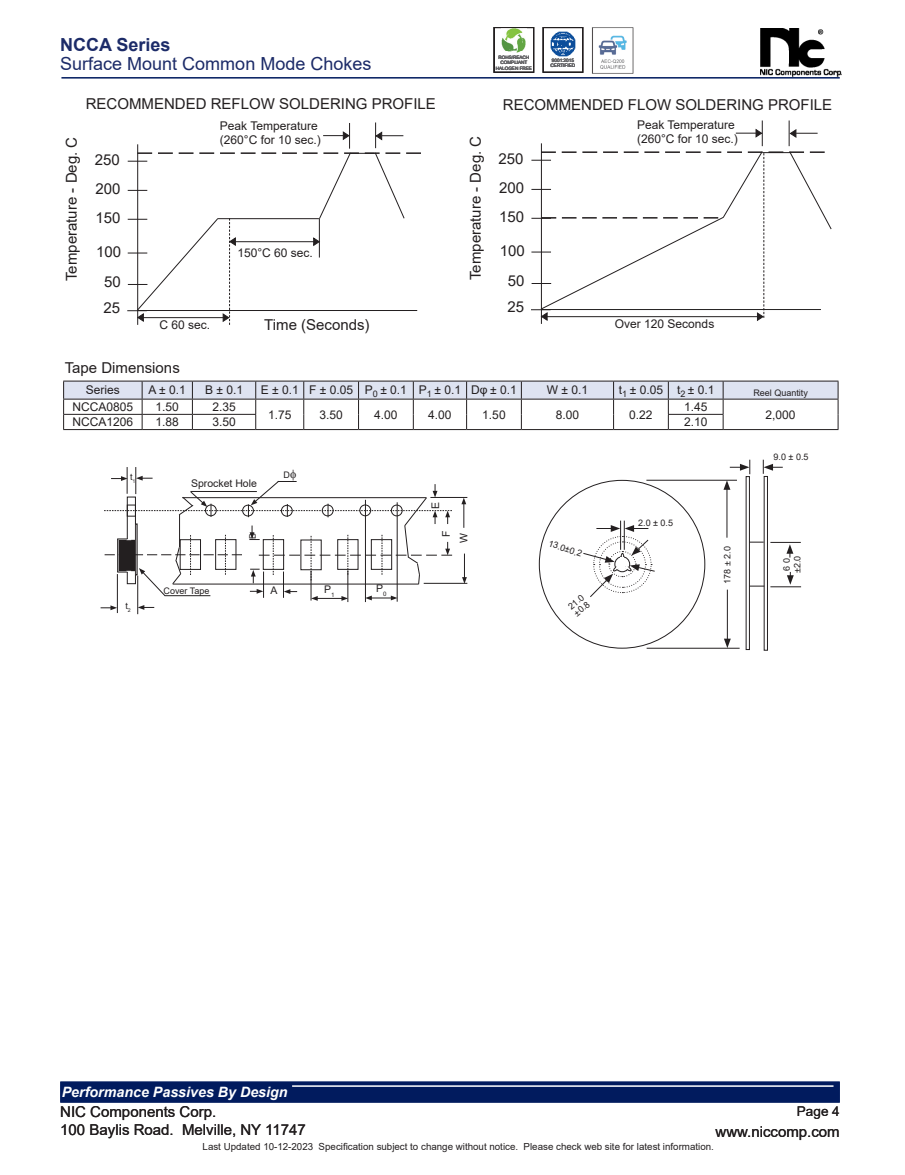
<style>
.page{position:relative;width:905px;height:1175px;background:#fff}
.page>*{position:absolute;margin:0;border:0;box-sizing:border-box;transform-origin:0 0}
.t1{font:18px "Arial";color:#1c2b68}
.t2{font:700 18px "Arial";color:#1c2b68}
.Subhead_1{font:15px/18px "Arial";color:#231f20}
.t3{font:italic 700 14.25px "Arial";color:#fff}
.t4{font:13.5px "Arial";color:#231f20}
.Subhead_1-2{font:12px "Arial";color:#231f20}
.Subhead_2{font:10.5px "Arial";color:#231f20}
.t5{font:9.75px "Arial";color:#231f20}
.Subhead_3{font:9px "Arial";color:#231f20}
.Subhead_2-2{font:9px "Arial";color:#231f20}
.t6{font:4.65px/5.6px "Arial";color:#636366;text-align:center}
</style>
<div class="page">
<div style="left:60px;top:1081px;width:779px;height:21px;background:#011b5e"></div>
<hr style="left:292px;top:1085px;width:541px;height:1px;background:#fff">
<img style="left:760px;top:28px;width:81px;height:48px">
<img style="left:501px;top:30px;width:25px;height:23px">
<img style="left:550px;top:32px;width:25px;height:25px">
<svg style="left:508px;top:29px;width:12px;height:1px"></svg>
<div style="left:494px;top:27px;width:40px;height:46px;border:1px solid #231f20"></div>
<div style="left:543px;top:27px;width:40px;height:46px;border:1px solid #231f20"></div>
<hr style="left:61px;top:77px;width:778px;height:2px;background:#011b5e">
<img style="left:592px;top:27px;width:42px;height:47px">
<svg style="left:749px;top:542px;width:14px;height:1px"></svg>
<svg style="left:749px;top:585px;width:15px;height:1px"></svg>
<hr style="left:770px;top:586px;width:31px;height:1px;background:#231f20">
<hr style="left:770px;top:542px;width:30px;height:1px;background:#231f20">
<hr style="left:620px;top:520px;width:1px;height:30px;background:#231f20">
<hr style="left:624px;top:520px;width:1px;height:30px;background:#231f20">
<hr style="left:646px;top:480px;width:91px;height:1px;background:#231f20">
<hr style="left:646px;top:648px;width:93px;height:1px;background:#231f20">
<hr style="left:727px;top:589px;width:1px;height:52px;background:#231f20">
<svg style="left:724px;top:638px;width:6px;height:10px"></svg>
<hr style="left:726px;top:487px;width:1px;height:50px;background:#231f20">
<svg style="left:723px;top:480px;width:7px;height:10px"></svg>
<svg style="left:786px;top:544px;width:7px;height:13px"></svg>
<svg style="left:787px;top:572px;width:6px;height:12px"></svg>
<svg style="left:763px;top:460px;width:19px;height:14px"></svg>
<svg style="left:729px;top:460px;width:21px;height:14px"></svg>
<svg style="left:583px;top:525px;width:72px;height:72px"></svg>
<hr style="left:423px;top:583px;width:44px;height:1px;background:#231f20">
<hr style="left:430px;top:497px;width:37px;height:1px;background:#231f20">
<hr style="left:137px;top:575px;width:1px;height:39px;background:#231f20">
<hr style="left:117px;top:574px;width:1px;height:39px;background:#231f20">
<svg style="left:461px;top:498px;width:5px;height:30px"></svg>
<svg style="left:462px;top:553px;width:5px;height:31px"></svg>
<svg style="left:63px;top:381px;width:775px;height:48px"></svg>
<hr style="left:63px;top:429px;width:79px;height:1px;background:#231f20">
<hr style="left:142px;top:429px;width:50px;height:1px;background:#231f20">
<hr style="left:192px;top:429px;width:64px;height:1px;background:#231f20">
<hr style="left:256px;top:429px;width:48px;height:1px;background:#231f20">
<hr style="left:304px;top:429px;width:54px;height:1px;background:#231f20">
<hr style="left:358px;top:429px;width:55px;height:1px;background:#231f20">
<hr style="left:413px;top:429px;width:53px;height:1px;background:#231f20">
<hr style="left:466px;top:429px;width:55px;height:1px;background:#231f20">
<hr style="left:521px;top:429px;width:92px;height:1px;background:#231f20">
<hr style="left:613px;top:429px;width:55px;height:1px;background:#231f20">
<hr style="left:668px;top:429px;width:55px;height:1px;background:#231f20">
<hr style="left:723px;top:429px;width:115px;height:1px;background:#231f20">
<svg style="left:127px;top:122px;width:294px;height:203px"></svg>
<hr style="left:541px;top:143px;width:1px;height:181px;background:#231f20">
<svg style="left:531px;top:120px;width:301px;height:202px"></svg>
<svg style="left:101px;top:467px;width:351px;height:143px"></svg>
<h1 class="t2" style="left:60px;top:32px;width:112px">NCCA Series</h1>
<h1 class="t1" style="left:60px;top:52px;width:313px">Surface Mount Common Mode Chokes</h1>
<p class="t6" style="left:496px;top:54px;width:38px">ROHS/REACH<br>COMPLIANT<br>HALOGEN FREE</p>
<p class="t6" style="left:550px;top:57px;width:26px;text-align:left">9001:2015<br>CERTIFIED</p>
<p class="Subhead_1" style="left:86px;top:95px;width:352px">RECOMMENDED REFLOW SOLDERING PROFILE</p>
<p class="Subhead_1" style="left:503px;top:95px;width:331px">RECOMMENDED FLOW SOLDERING PROFILE</p>
<p class="Subhead_1" style="left:63px;top:281px;width:146px;rotate:-90deg">Temperature - Deg. C</p>
<p class="Subhead_1" style="left:95px;top:150px;width:27px">250</p>
<p class="Subhead_1" style="left:95px;top:180px;width:27px">200</p>
<p class="Subhead_1" style="left:95px;top:209px;width:27px">150</p>
<p class="Subhead_1" style="left:96px;top:243px;width:27px">100</p>
<p class="Subhead_1" style="left:104px;top:272px;width:18px">50</p>
<p class="Subhead_1-2" style="left:220px;top:117px;width:99px">Peak Temperature</p>
<p class="Subhead_1-2" style="left:220px;top:132px;width:102px">(260°C for 10 sec.)</p>
<p class="Subhead_1-2" style="left:237px;top:245px;width:77px">150°C 60 sec.</p>
<p class="Subhead_1" style="left:466px;top:280px;width:146px;rotate:-90deg">Temperature - Deg. C</p>
<p class="Subhead_1" style="left:498px;top:149px;width:27px">250</p>
<p class="Subhead_1" style="left:499px;top:179px;width:27px">200</p>
<p class="Subhead_1" style="left:499px;top:208px;width:27px">150</p>
<p class="Subhead_1" style="left:500px;top:242px;width:27px">100</p>
<p class="Subhead_1" style="left:508px;top:271px;width:18px">50</p>
<p class="Subhead_1-2" style="left:637px;top:116px;width:99px">Peak Temperature</p>
<p class="Subhead_1-2" style="left:637px;top:131px;width:102px">(260°C for 10 sec.)</p>
<p class="Subhead_1" style="left:104px;top:299px;width:18px">25</p>
<p class="Subhead_1" style="left:507px;top:298px;width:18px">25</p>
<p class="Subhead_1-2" style="left:159px;top:317px;width:52px">C 60 sec.</p>
<p class="Subhead_1" style="left:264px;top:315px;width:107px">Time (Seconds)</p>
<p class="Subhead_1-2" style="left:615px;top:316px;width:101px">Over 120 Seconds</p>
<p class="Subhead_1" style="left:65px;top:359px;width:117px">Tape Dimensions</p>
<p class="Subhead_1-2" style="left:86px;top:382px;width:36px">Series</p>
<p class="Subhead_1-2" style="left:149px;top:382px;width:39px">A ± 0.1</p>
<p class="Subhead_1-2" style="left:205px;top:382px;width:39px">B ± 0.1</p>
<p class="Subhead_1-2" style="left:261px;top:382px;width:39px">E ± 0.1</p>
<p class="Subhead_1-2" style="left:309px;top:382px;width:45px">F ± 0.05</p>
<p class="Subhead_1-2" style="left:365px;top:382px;width:44px">P<sub>0</sub> ± 0.1</p>
<p class="Subhead_1-2" style="left:419px;top:382px;width:44px">P<sub>1</sub> ± 0.1</p>
<p class="Subhead_1-2" style="left:471px;top:382px;width:47px">Dφ ± 0.1</p>
<p class="Subhead_1-2" style="left:547px;top:382px;width:43px">W ± 0.1</p>
<p class="Subhead_1-2" style="left:619px;top:382px;width:46px">t<sub>1</sub> ± 0.05</p>
<p class="Subhead_1-2" style="left:677px;top:382px;width:39px">t<sub>2</sub> ± 0.1</p>
<p class="Subhead_2-2" style="left:753px;top:387px;width:56px">Reel Quantity</p>
<p class="Subhead_1-2" style="left:72px;top:398px;width:62px">NCCA0805</p>
<p class="Subhead_1-2" style="left:156px;top:398px;width:25px">1.50</p>
<p class="Subhead_1-2" style="left:212px;top:398px;width:25px">2.35</p>
<p class="Subhead_1-2" style="left:268px;top:406px;width:25px">1.75</p>
<p class="Subhead_1-2" style="left:319px;top:406px;width:25px">3.50</p>
<p class="Subhead_1-2" style="left:374px;top:406px;width:25px">4.00</p>
<p class="Subhead_1-2" style="left:428px;top:406px;width:25px">4.00</p>
<p class="Subhead_1-2" style="left:482px;top:406px;width:25px">1.50</p>
<p class="Subhead_1-2" style="left:555px;top:406px;width:25px">8.00</p>
<p class="Subhead_1-2" style="left:629px;top:406px;width:25px">0.22</p>
<p class="Subhead_1-2" style="left:684px;top:398px;width:25px">1.45</p>
<p class="Subhead_1-2" style="left:765px;top:406px;width:32px">2,000</p>
<p class="Subhead_1-2" style="left:72px;top:414px;width:62px">NCCA1206</p>
<p class="Subhead_1-2" style="left:156px;top:414px;width:25px">1.88</p>
<p class="Subhead_1-2" style="left:212px;top:414px;width:25px">3.50</p>
<p class="Subhead_1-2" style="left:684px;top:414px;width:25px">2.10</p>
<p class="Subhead_2-2" style="left:130px;top:470px;width:7px">t<sub>1</sub></p>
<p class="Subhead_2-2" style="left:125px;top:599px;width:7px">t<sub>2</sub></p>
<p class="Subhead_2" style="left:191px;top:476px;width:67px">Sprocket Hole</p>
<p class="Subhead_2-2" style="left:246px;top:539px;width:8px;rotate:-90deg">B</p>
<p class="Subhead_2-2" style="left:283px;top:469px;width:8px">D</p>
<p class="Subhead_2-2" style="left:163px;top:584px;width:47px">Cover Tape</p>
<p class="Subhead_2" style="left:270px;top:583px;width:9px">A</p>
<p class="Subhead_2" style="left:324px;top:582px;width:12px">P<sub>1</sub></p>
<p class="Subhead_2" style="left:376px;top:581px;width:12px">P<sub>0</sub></p>
<p class="Subhead_2" style="left:428px;top:509px;width:9px;rotate:-90deg">E</p>
<p class="Subhead_2" style="left:439px;top:536px;width:8px;rotate:-90deg">F</p>
<p class="Subhead_2" style="left:456px;top:543px;width:11px;rotate:-90deg">W</p>
<p class="Subhead_3" style="left:550px;top:537px;width:36px;rotate:19deg">13.0±0.2</p>
<p class="Subhead_3" style="left:565px;top:602px;width:19px;rotate:-40deg">21.0</p>
<p class="Subhead_3" style="left:571px;top:609px;width:19px;rotate:-40deg">±0.8</p>
<p class="Subhead_3" style="left:638px;top:516px;width:36px">2.0 ± 0.5</p>
<p class="Subhead_3" style="left:721px;top:583px;width:39px;rotate:-90deg">178 ± 2.0</p>
<p class="Subhead_3" style="left:773px;top:451px;width:36px">9.0 ± 0.5</p>
<p class="Subhead_3" style="left:780px;top:571px;width:14px;rotate:-90deg">6 0</p>
<p class="Subhead_3" style="left:791px;top:573px;width:19px;rotate:-90deg">±2.0</p>
<p class="t3" style="left:62px;top:1082px;width:227px">Performance Passives By Design</p>
<p class="Subhead_1" style="left:60px;top:1102px;width:247px">NIC Components Corp.<br>100 Baylis Road. Melville, NY 11747</p>
<p class="t4" style="left:797px;top:1102px;width:44px">Page 4</p>
<p class="Subhead_1" style="left:715px;top:1122px;width:126px">www.niccomp.com</p>
<p class="t5" style="left:202px;top:1140px;width:513px">Last Updated 10-12-2023 Specification subject to change without notice. Please check web site for latest information.</p>
</div>
